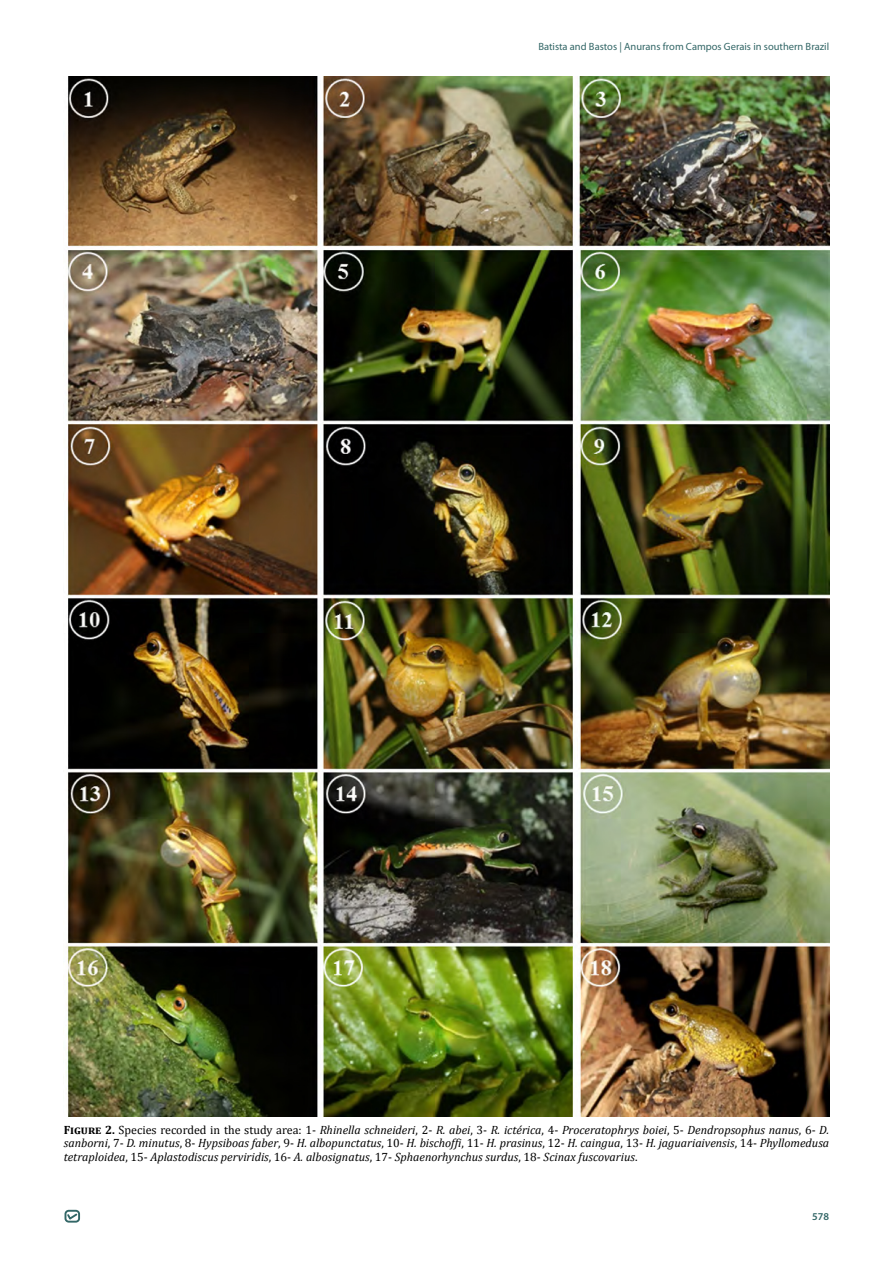
<style>
.page{position:relative;width:893px;height:1263px;background:#fff}
.page>*{position:absolute;margin:0;border:0;box-sizing:border-box;transform-origin:0 0}
.t1{font:italic 12px/13.5px "Cambria";color:#000;text-align:justify}
.t2{font:10.5px "Myriad Pro";color:#336767}
.t3{font:600 10.5px "Myriad Pro";color:#336767}
.s1{font-weight:700;font-style:normal}
.s2{font-style:normal}
</style>
<div class="page">
<div style="left:65px;top:1210px;width:15px;height:12px;border:2px solid #336767;border-radius:3px"></div>
<svg style="left:66px;top:1212px;width:13px;height:9px"></svg>
<img style="left:66px;top:77px;width:763px;height:1040px">
<p class="t2" style="left:538px;top:40px;width:292px">Batista and Bastos | Anurans from Campos Gerais in southern Brazil</p>
<p class="t1" style="left:64px;top:1122px;width:767px"><span class="s1">Figure 2.</span> <span class="s2">Species recorded in the study area: 1-</span> Rhinella schneideri<span class="s2">, 2-</span> R. abei<span class="s2">, 3-</span> R. ictérica<span class="s2">, 4-</span> Proceratophrys boiei<span class="s2">, 5-</span> Dendropsophus nanus<span class="s2">, 6-</span> D. sanborni<span class="s2">, 7-</span> D. minutus<span class="s2">, 8-</span> Hypsiboas faber<span class="s2">, 9-</span> H. albopunctatus<span class="s2">, 10-</span> H. bischoffi<span class="s2">, 11-</span> H. prasinus<span class="s2">, 12-</span> H. caingua<span class="s2">, 13-</span> H. jaguariaivensis<span class="s2">, 14-</span> Phyllomedusa tetraploidea<span class="s2">, 15-</span> Aplastodiscus perviridis<span class="s2">, 16-</span> A. albosignatus<span class="s2">, 17-</span> Sphaenorhynchus surdus<span class="s2">, 18-</span> Scinax fuscovarius<span class="s2">.</span></p>
<p class="t3" style="left:812px;top:1209px;width:18px">578</p>
</div>
